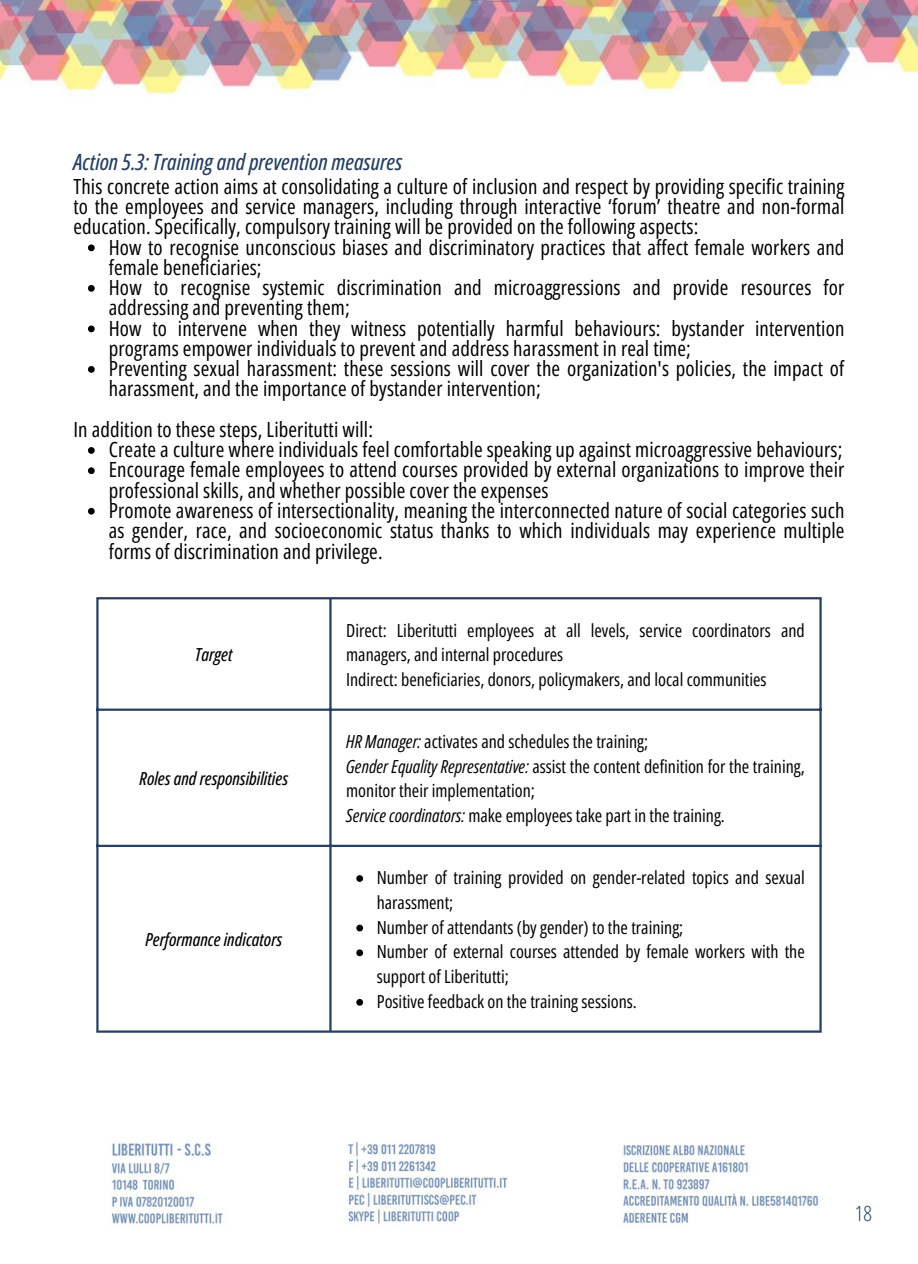
<style>
.page{position:relative;width:918px;height:1264px;background:#fff}
.page>*{position:absolute;margin:0;border:0;box-sizing:border-box;transform-origin:0 0}
.t1{font:italic 500 22.35px "Open Sans Condensed";color:#243f61}
.t2{font:20.85px/20.2px "Open Sans Condensed";letter-spacing:.005em;color:#000}
.t3{font:300 20.85px "Open Sans Condensed";color:#243f61}
.t4{font:18px/24.8px "Open Sans Condensed";color:#000}
.t5{font:italic 500 18px "Open Sans Condensed";color:#000}
.s1{font-style:italic}
</style>
<div class="page">
<img style="left:0;top:0;width:918px;height:97px">
<img style="left:112px;top:1142px;width:707px;height:82px">
<svg style="left:88px;top:244px;width:7px;height:7px"></svg>
<svg style="left:88px;top:285px;width:7px;height:7px"></svg>
<svg style="left:88px;top:325px;width:7px;height:7px"></svg>
<svg style="left:88px;top:366px;width:7px;height:7px"></svg>
<svg style="left:88px;top:447px;width:7px;height:7px"></svg>
<svg style="left:88px;top:467px;width:7px;height:7px"></svg>
<svg style="left:88px;top:508px;width:7px;height:6px"></svg>
<svg style="left:356px;top:875px;width:7px;height:6px"></svg>
<svg style="left:356px;top:924px;width:7px;height:7px"></svg>
<svg style="left:356px;top:949px;width:7px;height:7px"></svg>
<svg style="left:356px;top:999px;width:7px;height:6px"></svg>
<hr style="left:96px;top:599px;width:3px;height:431px;background:#243f61">
<hr style="left:329px;top:599px;width:3px;height:431px;background:#243f61">
<hr style="left:819px;top:599px;width:3px;height:431px;background:#243f61">
<hr style="left:96px;top:597px;width:726px;height:2px;background:#243f61">
<hr style="left:96px;top:708px;width:726px;height:2px;background:#243f61">
<hr style="left:96px;top:844px;width:726px;height:3px;background:#243f61">
<hr style="left:96px;top:1030px;width:726px;height:2px;background:#243f61">
<p class="t1" style="left:73px;top:146px;width:330px">Action 5.3: Training and prevention measures</p>
<p class="t2" style="left:73px;top:176px;width:773px;text-align:justify">This concrete action aims at consolidating a culture of inclusion and respect by providing specific training to the employees and service managers, including through interactive ‘forum’ theatre and non-formal education. Specifically, compulsory training will be provided on the following aspects:</p>
<p class="t2" style="left:109px;top:236px;width:737px">How to recognise unconscious biases and discriminatory practices that affect female workers and female beneficiaries;</p>
<p class="t2" style="left:109px;top:277px;width:737px">How to recognise systemic discrimination and microaggressions and provide resources for addressing and preventing them;</p>
<p class="t2" style="left:109px;top:317px;width:737px">How to intervene when they witness potentially harmful behaviours: bystander intervention programs empower individuals to prevent and address harassment in real time;</p>
<p class="t2" style="left:109px;top:358px;width:737px">Preventing sexual harassment: these sessions will cover the organization's policies, the impact of harassment, and the importance of bystander intervention;</p>
<p class="t2" style="left:73px;top:419px;width:301px">In addition to these steps, Liberitutti will:</p>
<p class="t2" style="left:109px;top:439px;width:735px">Create a culture where individuals feel comfortable speaking up against microaggressive behaviours;</p>
<p class="t2" style="left:109px;top:459px;width:737px">Encourage female employees to attend courses provided by external organizations to improve their professional skills, and whether possible cover the expenses</p>
<p class="t2" style="left:109px;top:500px;width:737px;text-align:justify">Promote awareness of intersectionality, meaning the interconnected nature of social categories such as gender, race, and socioeconomic status thanks to which individuals may experience multiple forms of discrimination and privilege.</p>
<p class="t5" style="left:195px;top:642px;width:39px">Target</p>
<p class="t5" style="left:139px;top:765px;width:150px">Roles and responsibilities</p>
<p class="t5" style="left:145px;top:926px;width:138px">Performance indicators</p>
<p class="t4" style="left:346px;top:617px;width:460px">Direct: Liberitutti employees at all levels, service coordinators and managers, and internal procedures</p>
<p class="t4" style="left:346px;top:666px;width:422px">Indirect: beneficiaries, donors, policymakers, and local communities</p>
<p class="t4" style="left:346px;top:728px;width:304px"><span class="s1">HR Manager:</span> activates and schedules the training;</p>
<p class="t4" style="left:346px;top:753px;width:460px"><span class="s1">Gender Equality Representative:</span> assist the content definition for the training, monitor their implementation;</p>
<p class="t4" style="left:346px;top:802px;width:380px"><span class="s1">Service coordinators:</span> make employees take part in the training.</p>
<p class="t4" style="left:377px;top:864px;width:429px">Number of training provided on gender-related topics and sexual harassment;</p>
<p class="t4" style="left:377px;top:914px;width:308px">Number of attendants (by gender) to the training;</p>
<p class="t4" style="left:377px;top:939px;width:429px">Number of external courses attended by female workers with the support of Liberitutti;</p>
<p class="t4" style="left:377px;top:988px;width:262px">Positive feedback on the training sessions.</p>
<p class="t3" style="left:855px;top:1198px;width:19px">18</p>
</div>
